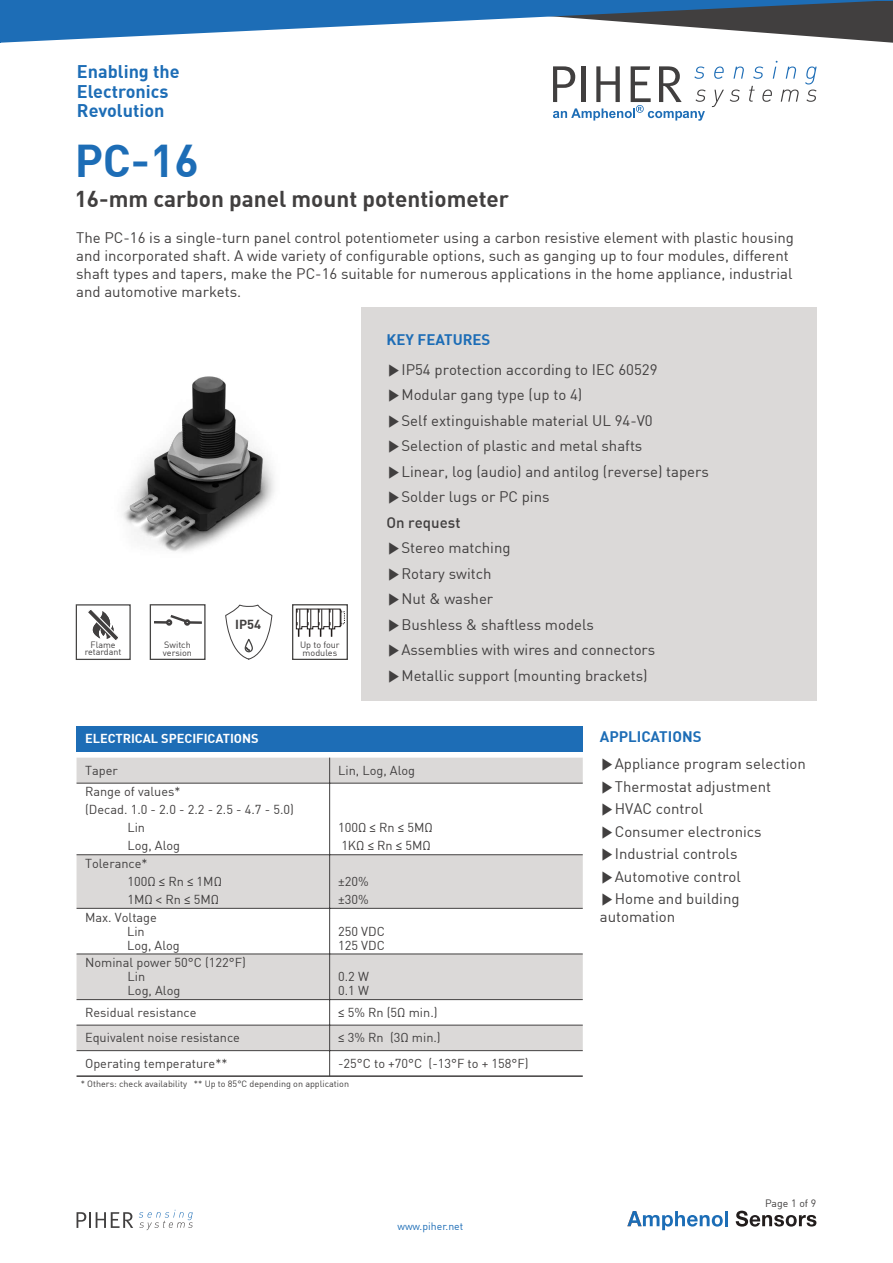
<style>
.page{position:relative;width:893px;height:1263px;background:#fff}
.page>*{position:absolute;margin:0;border:0;box-sizing:border-box;transform-origin:0 0}
.t1{font:700 45px "DIN";color:#1d6db6}
.t2{font:700 22.5px "DIN";color:#413f3f}
.t3{font:700 18px/19.8px "DIN";color:#1d6db6}
.t4{font:15px/25.5px "DIN";color:#413f3f}
.t5{font:700 12.9px "DIN";color:#413f3f}
.t6{font:12.75px/18px "DIN";color:#413f3f}
.t7{font:700 12.75px "DIN";color:#fff}
.t8{font:10.5px "DIN";color:#1d6db6}
.t9{font:10.5px "DIN";color:#413f3f}
.t10{font:9px/7.8px "DIN";color:#413f3f}
.s1{font-weight:700;color:#1d6db6}
.s2{font-family:"Malgun Gothic"}
.s3{font-weight:500}
.s4{font-family:"Calibri"}
</style>
<div class="page">
<hr style="left:725px;top:1211px;width:3px;height:15px;background:#1c6db6">
<svg style="left:627px;top:1211px;width:96px;height:19px"></svg>
<svg style="left:736px;top:1211px;width:80px;height:15px"></svg>
<svg style="left:139px;top:1210px;width:54px;height:20px"></svg>
<svg style="left:77px;top:1212px;width:56px;height:16px"></svg>
<svg style="left:714px;top:67px;width:10px;height:12px"></svg>
<svg style="left:733px;top:67px;width:11px;height:12px"></svg>
<svg style="left:753px;top:67px;width:10px;height:12px"></svg>
<svg style="left:773px;top:61px;width:4px;height:18px"></svg>
<svg style="left:786px;top:67px;width:10px;height:12px"></svg>
<svg style="left:805px;top:67px;width:12px;height:17px"></svg>
<svg style="left:712px;top:90px;width:12px;height:17px"></svg>
<svg style="left:730px;top:90px;width:10px;height:12px"></svg>
<svg style="left:749px;top:86px;width:6px;height:16px"></svg>
<svg style="left:762px;top:90px;width:10px;height:12px"></svg>
<svg style="left:781px;top:90px;width:18px;height:12px"></svg>
<svg style="left:806px;top:90px;width:11px;height:12px"></svg>
<svg style="left:553px;top:66px;width:153px;height:55px"></svg>
<svg style="left:0;top:1px;width:892px;height:42px"></svg>
<hr style="left:892px;top:0;width:1px;height:43px;background:#413f3f">
<hr style="left:0;top:0;width:893px;height:1px;background:#1d6db6">
<div style="left:361px;top:308px;width:455px;height:393px;background:#dbd9d8"></div>
<div style="left:77px;top:726px;width:506px;height:25px;background:#1d6db6"></div>
<div style="left:77px;top:758px;width:506px;height:25px;background:#dbd9d8"></div>
<svg style="left:77px;top:784px;width:506px;height:291px"></svg>
<hr style="left:329px;top:758px;width:1px;height:318px;background:#413f3f">
<hr style="left:77px;top:783px;width:506px;height:1px;background:#413f3f">
<hr style="left:77px;top:854px;width:506px;height:1px;background:#413f3f">
<hr style="left:77px;top:908px;width:506px;height:1px;background:#413f3f">
<hr style="left:77px;top:953px;width:506px;height:1px;background:#413f3f">
<hr style="left:77px;top:999px;width:506px;height:1px;background:#413f3f">
<hr style="left:77px;top:1025px;width:506px;height:1px;background:#413f3f">
<hr style="left:77px;top:1050px;width:506px;height:1px;background:#413f3f">
<hr style="left:77px;top:1075px;width:506px;height:2px;background:#413f3f">
<div style="left:292px;top:604px;width:56px;height:56px;border:1px solid #464544"></div>
<svg style="left:296px;top:609px;width:45px;height:27px"></svg>
<div style="left:150px;top:604px;width:55px;height:56px;border:1px solid #464544"></div>
<hr style="left:154px;top:621px;width:15px;height:3px;background:#413f3f">
<hr style="left:187px;top:621px;width:15px;height:3px;background:#413f3f">
<div style="left:184px;top:619px;width:6px;height:7px;border:2px solid #413f3f;border-radius:50%"></div>
<svg style="left:170px;top:615px;width:20px;height:10px"></svg>
<div style="left:166px;top:619px;width:6px;height:7px;border:2px solid #413f3f;border-radius:50%"></div>
<svg style="left:225px;top:605px;width:47px;height:55px"></svg>
<div style="left:76px;top:604px;width:55px;height:56px;border:1px solid #464544"></div>
<svg style="left:88px;top:610px;width:30px;height:30px"></svg>
<img style="left:122px;top:376px;width:152px;height:176px">
<p class="t3" style="left:77px;top:61px;width:104px">Enabling the<br>Electronics<br>Revolution</p>
<h1 class="t1" style="left:75px;top:132px;width:126px">PC-16</h1>
<h2 class="t2" style="left:75px;top:184px;width:436px">16-mm carbon panel mount potentiometer</h2>
<p class="t4" style="left:76px;top:228px;width:719px;line-height:18px">The PC-16 is a single-turn panel control potentiometer using a carbon resistive element with plastic housing and incorporated shaft. A wide variety of configurable options, such as ganging up to four modules, different shaft types and tapers, make the PC-16 suitable for numerous applications in the home appliance, industrial and automotive markets.</p>
<p class="t10" style="left:85px;top:640px;width:38px;text-align:center">Flame retardant</p>
<p class="t10" style="left:163px;top:641px;width:31px">Switch version</p>
<p class="t5" style="left:235px;top:616px;width:27px">IP54</p>
<p class="t10" style="left:300px;top:641px;width:41px">Up to four modules</p>
<p class="t4" style="left:386px;top:324px;width:273px;line-height:30px"><span class="s1">KEY FEATURES<br></span><span class="s2">▶</span>IP54 protection according to IEC 60529</p>
<p class="t4" style="left:386px;top:382px;width:324px"><span class="s2">▶</span>Modular gang type (up to 4)<br><span class="s2">▶</span>Self extinguishable material UL 94-V0 <span class="s2">▶</span>Selection of plastic and metal shafts<br><span class="s2">▶</span>Linear, log (audio) and antilog (reverse) tapers <span class="s2">▶</span>Solder lugs or PC pins<br><span class="s3">On request<br></span><span class="s2">▶</span>Stereo matching<br><span class="s2">▶</span>Rotary switch<br><span class="s2">▶</span>Nut &amp; washer<br><span class="s2">▶</span>Bushless &amp; shaftless models<br><span class="s2">▶</span>Assemblies with wires and connectors <span class="s2">▶</span>Metallic support (mounting brackets)</p>
<p class="t7" style="left:85px;top:730px;width:175px">ELECTRICAL SPECIFICATIONS</p>
<p class="t6" style="left:85px;top:761px;width:34px">Taper</p>
<p class="t6" style="left:338px;top:761px;width:79px">Lin, Log, Alog</p>
<p class="t6" style="left:85px;top:783px;width:97px">Range of values*</p>
<p class="t6" style="left:85px;top:801px;width:210px">(Decad. 1.0 - 2.0 - 2.2 - 2.5 - 4.7 - 5.0)</p>
<p class="t6" style="left:127px;top:819px;width:19px">Lin</p>
<p class="t6" style="left:127px;top:837px;width:54px">Log, Alog</p>
<p class="t6" style="left:338px;top:819px;width:96px">100Ω <span class="s4">≤</span> Rn <span class="s4">≤</span> 5MΩ<br>1KΩ <span class="s4">≤</span> Rn <span class="s4">≤</span> 5MΩ</p>
<p class="t6" style="left:127px;top:854px;width:96px;text-indent:-42px">Tolerance*<br>100Ω <span class="s4">≤</span> Rn <span class="s4">≤</span> 1MΩ<br>1MΩ <span class="s4">&lt;</span> Rn <span class="s4">≤</span> 5MΩ</p>
<p class="t6" style="left:127px;top:910px;width:54px;line-height:14px;text-indent:-42px">Max. Voltage<br>Lin<br>Log, Alog</p>
<p class="t6" style="left:128px;top:955px;width:120px;line-height:14.1px;text-indent:-43px">Nominal power 50°C (122°F)<br>Lin<br>Log, Alog</p>
<p class="t6" style="left:338px;top:872px;width:32px">±20% ±30%</p>
<p class="t6" style="left:338px;top:924px;width:48px;line-height:14px">250 VDC<br>125 VDC</p>
<p class="t6" style="left:338px;top:969px;width:32px;line-height:14.1px">0.2 W<br>0.1 W</p>
<p class="t6" style="left:85px;top:1003px;width:113px">Residual resistance</p>
<p class="t6" style="left:338px;top:1003px;width:101px"><span class="s4">≤</span> 5% Rn (5Ω min.)</p>
<p class="t6" style="left:85px;top:1028px;width:157px">Equivalent noise resistance</p>
<p class="t6" style="left:338px;top:1028px;width:104px"><span class="s4">≤</span> 3% Rn (3Ω min.)</p>
<p class="t6" style="left:85px;top:1054px;width:144px">Operating temperature**</p>
<p class="t6" style="left:338px;top:1054px;width:192px">-25°C to +70°C (-13°F to + 158°F)</p>
<p class="t10" style="left:81px;top:1079px;width:270px">* Others: check availability ** Up to 85°C depending on application</p>
<p class="t8" style="left:397px;top:1220px;width:67px">www.piher.net</p>
<p class="t4" style="left:600px;top:723px;width:208px;line-height:27px"><span class="s1">APPLICATIONS<br></span><span class="s2">▶</span>Appliance program selection</p>
<p class="t4" style="left:600px;top:775px;width:173px;line-height:22.5px"><span class="s2">▶</span>Thermostat adjustment <span class="s2">▶</span>HVAC control <span class="s2">▶</span>Consumer electronics <span class="s2">▶</span>Industrial controls <span class="s2">▶</span>Automotive control <span class="s2">▶</span>Home and building</p>
<p class="t4" style="left:600px;top:904px;width:77px">automation</p>
<p class="t9" style="left:765px;top:1196px;width:53px">Page 1 of 9</p>
</div>
